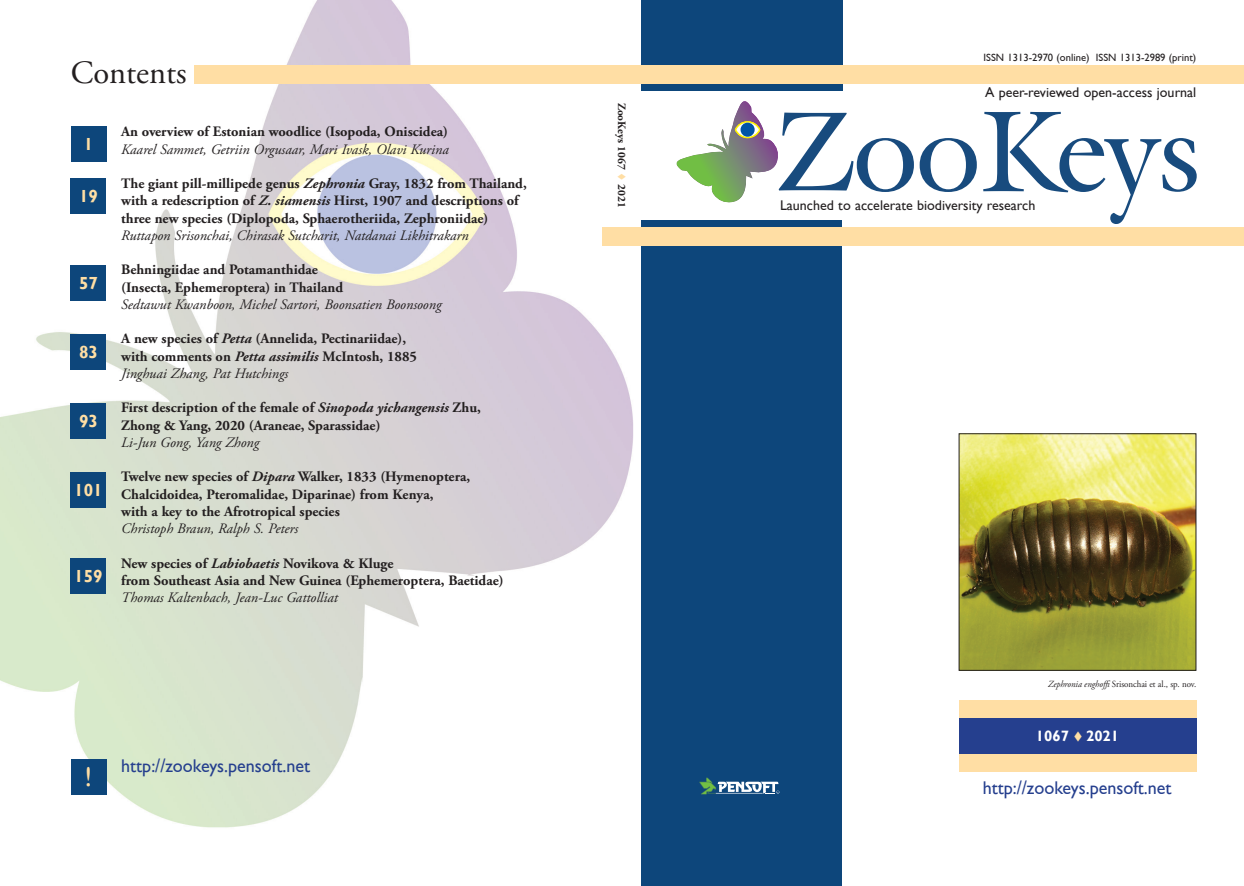
<style>
.page{position:relative;width:1244px;height:886px;background:#fff}
.page>*{position:absolute;margin:0;border:0;box-sizing:border-box;transform-origin:0 0}
.t1{font:32.5px "Adobe Garamond Pro";color:#231f20}
.t2{font:27.12px "Gill Sans";color:#ffdea4}
.t3{font:18.38px "Gill Sans";color:#253f8e}
.t4{font:700 17.5px "Gill Sans";color:#ffdea4}
.t5{font:700 15px "Gill Sans";color:#fff}
.t6{font:700 14.38px/17.2px "Adobe Garamond Pro";color:#231f20}
.t7{font:italic 14.38px "Adobe Garamond Pro";color:#231f20}
.t8{font:14px "Gill Sans";color:#231f20}
.t9{font:700 11.25px "Adobe Garamond Pro";color:#231f20}
.t10{font:10.62px "Gill Sans";color:#231f20}
.t11{font:9.38px "Adobe Garamond Pro";color:#231f20;scale:.95 1}
.s1{font-style:italic}
.s2{font-weight:400;font-style:italic}
.s3{color:#ffdea4}
</style>
<div class="page">
<img style="left:0;top:0;width:641px;height:828px">
<div style="left:641px;top:221px;width:201px;height:665px;background:#0d467b"></div>
<div style="left:641px;top:0;width:201px;height:91px;background:#0d467b"></div>
<svg style="left:699px;top:777px;width:80px;height:17px"></svg>
<div style="left:602px;top:228px;width:641px;height:18px;background:#ffdea4"></div>
<svg style="left:676px;top:101px;width:237px;height:102px"></svg>
<svg style="left:919px;top:138px;width:57px;height:54px"></svg>
<svg style="left:983px;top:112px;width:213px;height:112px"></svg>
<img style="left:960px;top:435px;width:234px;height:234px">
<div style="left:958px;top:433px;width:238px;height:238px;border:1px solid #231f20"></div>
<div style="left:71px;top:759px;width:35px;height:35px;background:#0d467b"></div>
<div style="left:71px;top:126px;width:35px;height:36px;background:#0d467b"></div>
<div style="left:71px;top:179px;width:35px;height:35px;background:#0d467b"></div>
<div style="left:71px;top:265px;width:35px;height:36px;background:#0d467b"></div>
<div style="left:71px;top:334px;width:35px;height:35px;background:#0d467b"></div>
<div style="left:71px;top:403px;width:35px;height:35px;background:#0d467b"></div>
<div style="left:71px;top:472px;width:35px;height:35px;background:#0d467b"></div>
<div style="left:71px;top:558px;width:35px;height:36px;background:#0d467b"></div>
<div style="left:958px;top:718px;width:238px;height:36px;background:#253f8e"></div>
<div style="left:958px;top:700px;width:238px;height:18px;background:#ffdea4"></div>
<div style="left:958px;top:753px;width:238px;height:18px;background:#ffdea4"></div>
<div style="left:195px;top:65px;width:1048px;height:19px;background:#ffdea4"></div>
<h1 class="t1" style="left:71px;top:53px;width:117px">Contents</h1>
<p class="t4" style="left:84px;top:134px;width:11px">1</p>
<p class="t4" style="left:79px;top:186px;width:20px">19</p>
<p class="t4" style="left:79px;top:273px;width:20px">57</p>
<p class="t4" style="left:79px;top:341px;width:20px">83</p>
<p class="t4" style="left:79px;top:410px;width:20px">93</p>
<p class="t4" style="left:74px;top:479px;width:30px">101</p>
<p class="t4" style="left:74px;top:566px;width:30px">159</p>
<p class="t6" style="left:121px;top:123px;width:328px">An overview of Estonian woodlice (Isopoda, Oniscidea)</p>
<p class="t7" style="left:121px;top:140px;width:329px">Kaarel Sammet, Getriin Orgusaar, Mari Ivask, Olavi Kurina</p>
<p class="t6" style="left:121px;top:175px;width:407px">The giant pill-millipede genus <span class="s1">Zephronia</span> Gray, 1832 from Thailand, with a redescription of <span class="s1">Z. siamensis</span> Hirst, 1907 and descriptions of three new species (Diplopoda, Sphaerotheriida, Zephroniidae)</p>
<p class="t7" style="left:121px;top:227px;width:349px">Ruttapon Srisonchai, Chirasak Sutcharit, Natdanai Likhitrakarn</p>
<p class="t6" style="left:121px;top:261px;width:223px">Behningiidae and Potamanthidae (Insecta, Ephemeroptera) in Thailand</p>
<p class="t7" style="left:121px;top:296px;width:322px">Sedtawut Kwanboon, Michel Sartori, Boonsatien Boonsoong</p>
<p class="t6" style="left:121px;top:330px;width:297px">A new species of <span class="s1">Petta</span> (Annelida, Pectinariidae), with comments on <span class="s1">Petta assimilis</span> McIntosh, 1885<br><span class="s2">Jinghuai Zhang, Pat Hutchings</span></p>
<p class="t6" style="left:121px;top:399px;width:361px">First description of the female of <span class="s1">Sinopoda yichangensis</span> Zhu,<br>Zhong &amp; Yang, 2020 (Araneae, Sparassidae)</p>
<p class="t7" style="left:121px;top:434px;width:140px">Li-Jun Gong, Yang Zhong</p>
<p class="t6" style="left:121px;top:468px;width:350px">Twelve new species of <span class="s1">Dipara</span> Walker, 1833 (Hymenoptera,<br>Chalcidoidea, Pteromalidae, Diparinae) from Kenya,<br>with a key to the Afrotropical species</p>
<p class="t7" style="left:121px;top:520px;width:178px">Christoph Braun, Ralph S. Peters</p>
<p class="t6" style="left:121px;top:555px;width:384px">New species of <span class="s1">Labiobaetis</span> Novikova &amp; Kluge<br>from Southeast Asia and New Guinea (Ephemeroptera, Baetidae)</p>
<p class="t7" style="left:121px;top:589px;width:218px">Thomas Kaltenbach, Jean-Luc Gattolliat</p>
<h2 class="t2" style="left:85px;top:761px;width:9px">!</h2>
<p class="t3" style="left:121px;top:755px;width:190px">http://zookeys.pensoft.net</p>
<p class="t9" style="left:628px;top:103px;width:107px;rotate:90deg">ZooKeys 1067 <span class="s3">▼</span> 2021</p>
<p class="t10" style="left:983px;top:52px;width:214px">ISSN 1313-2970 (online) ISSN 1313-2989 (print)</p>
<p class="t8" style="left:985px;top:84px;width:213px">A peer-reviewed open-access journal</p>
<p class="t8" style="left:780px;top:197px;width:257px">Launched to accelerate biodiversity research</p>
<p class="t11" style="left:1047px;top:679px;width:157px"><span class="s1">Zephronia enghoffi</span> Srisonchai et al., sp. nov.</p>
<p class="t5" style="left:1035px;top:727px;width:85px">1067 <span class="s3">▼</span> 2021</p>
<p class="t3" style="left:982px;top:777px;width:190px">http://zookeys.pensoft.net</p>
</div>
